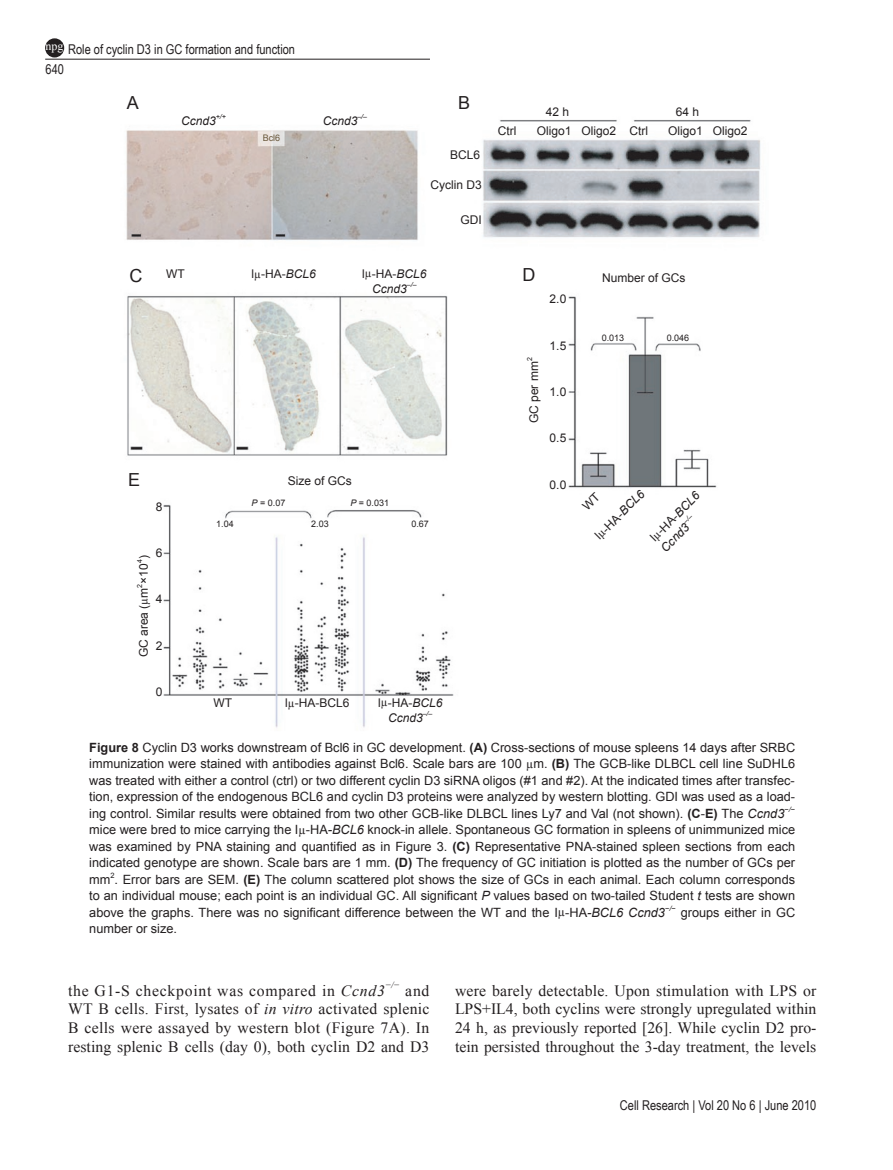
<style>
.page{position:relative;width:893px;height:1170px;background:#fff}
.page>*{position:absolute;margin:0;border:0;box-sizing:border-box;transform-origin:0 0}
.t1{font:18px "Arial MT2";color:#231f20}
.t2{font:15.75px/18.8px "Times New Roman PSMT2";letter-spacing:.005em;color:#231f20;text-align:justify}
.t3{font:15.75px "Times New Roman PSMT2";letter-spacing:.045em;color:#231f20}
.t4{font:13.5px "Arial Narrow";color:#231f20}
.t5{font:12.75px/16.5px "Arial MT2";color:#231f20}
.t6{font:12.75px/16.5px "Arial";color:#231f20}
.t7{font:12px "Arial MT2";color:#231f20}
.t8{font:italic 12px "Arial";color:#231f20}
.t9{font:12px "Times New Roman PSMT2";color:#fff}
.t10{font:9.15px "Times New Roman";color:#231f20}
.t11{font:9px "Arial MT2";color:#231f20}
.t12{font:9px "Arial MT2";color:#67563a}
.t13{font:7.5px "Arial";color:#231f20}
.t14{font:7.5px "Arial MT2";color:#231f20}
.t15{font:italic 7.05px "Arial";color:#231f20}
.t16{font:7.05px "Arial MT2";color:#231f20}
.s1{font-family:"Times New Roman PSMT2"}
.s2{font-family:"Arial";font-style:italic}
.s3{font-family:"Arial";font-weight:700}
.s4{font-weight:700}
.s5{font-family:"Arial MT2"}
.s6{font-style:italic}
.s7{font-family:"Times New Roman PS Italic MT2"}
</style>
<div class="page">
<hr style="left:45px;top:59px;width:385px;height:1px;background:#231f20">
<div style="left:46px;top:39px;width:17px;height:18px;background:#231f20;border-radius:50%"></div>
<div style="left:45px;top:38px;width:19px;height:19px;border:2px solid #231f20;border-radius:50%"></div>
<img style="left:126px;top:120px;width:635px;height:608px">
<svg style="left:581px;top:492px;width:20px;height:18px"></svg>
<svg style="left:685px;top:515px;width:7px;height:8px"></svg>
<p class="t4" style="left:68px;top:39px;width:229px">Role of cyclin D3 in GC formation and function</p>
<p class="t9" style="left:46px;top:38px;width:19px">npg</p>
<p class="t4" style="left:46px;top:59px;width:20px">640</p>
<h1 class="t1" style="left:127px;top:91px;width:14px">A</h1>
<h1 class="t1" style="left:458px;top:91px;width:14px">B</h1>
<p class="t8" style="left:181px;top:113px;width:36px">Ccnd3</p>
<p class="t15" style="left:216px;top:112px;width:12px">+/+</p>
<p class="t8" style="left:323px;top:113px;width:36px">Ccnd3</p>
<p class="t15" style="left:357px;top:112px;width:11px">–/–</p>
<p class="t12" style="left:263px;top:132px;width:19px">Bcl6</p>
<p class="t7" style="left:450px;top:146px;width:32px">BCL6</p>
<p class="t7" style="left:430px;top:177px;width:53px">Cyclin D3</p>
<p class="t7" style="left:460px;top:212px;width:23px">GDI</p>
<p class="t7" style="left:546px;top:104px;width:25px">42 h</p>
<p class="t7" style="left:676px;top:104px;width:25px">64 h</p>
<p class="t7" style="left:498px;top:123px;width:20px">Ctrl</p>
<p class="t7" style="left:537px;top:123px;width:113px">Oligo1 Oligo2 Ctrl</p>
<p class="t7" style="left:668px;top:123px;width:81px">Oligo1 Oligo2</p>
<h1 class="t1" style="left:130px;top:264px;width:14px">C</h1>
<h1 class="t1" style="left:523px;top:263px;width:14px">D</h1>
<p class="t7" style="left:362px;top:265px;width:66px">l<span class="s1">µ</span>-HA-<span class="s2">BCL6</span></p>
<p class="t8" style="left:372px;top:281px;width:36px">Ccnd3</p>
<p class="t15" style="left:407px;top:280px;width:11px">–/–</p>
<p class="t7" style="left:166px;top:266px;width:20px">WT</p>
<p class="t7" style="left:251px;top:266px;width:66px">l<span class="s1">µ</span>-HA-<span class="s2">BCL6</span></p>
<h1 class="t1" style="left:128px;top:468px;width:14px">E</h1>
<p class="t7" style="left:156px;top:498px;width:8px">8</p>
<p class="t7" style="left:156px;top:545px;width:8px">6</p>
<p class="t7" style="left:156px;top:591px;width:8px">4</p>
<p class="t7" style="left:156px;top:637px;width:8px">2</p>
<p class="t7" style="left:156px;top:684px;width:8px">0</p>
<p class="t7" style="left:136px;top:657px;width:103px;rotate:-90deg">GC area (<span class="s1">µ</span>m ×10 )</p>
<p class="t16" style="left:135px;top:563px;width:5px;rotate:-90deg">4</p>
<p class="t16" style="left:135px;top:587px;width:5px;rotate:-90deg">2</p>
<p class="t7" style="left:288px;top:473px;width:66px">Size of GCs</p>
<p class="t11" style="left:252px;top:497px;width:35px"><span class="s2">P</span> = 0.07</p>
<p class="t11" style="left:350px;top:497px;width:40px"><span class="s2">P</span> = 0.031</p>
<p class="t11" style="left:216px;top:518px;width:19px">1.04</p>
<p class="t11" style="left:311px;top:518px;width:19px">2.03</p>
<p class="t11" style="left:411px;top:518px;width:19px">0.67</p>
<p class="t7" style="left:213px;top:695px;width:20px">WT</p>
<p class="t7" style="left:285px;top:695px;width:66px">l<span class="s1">µ</span>-HA-BCL6</p>
<p class="t7" style="left:378px;top:694px;width:66px">l<span class="s1">µ</span>-HA-<span class="s2">BCL6</span></p>
<p class="t8" style="left:388px;top:709px;width:36px">Ccnd3</p>
<p class="t15" style="left:423px;top:708px;width:11px">–/–</p>
<p class="t16" style="left:525px;top:361px;width:5px;rotate:-90deg">2</p>
<p class="t7" style="left:526px;top:423px;width:64px;rotate:-90deg">GC per mm</p>
<p class="t7" style="left:550px;top:291px;width:18px">2.0</p>
<p class="t7" style="left:550px;top:337px;width:18px">1.5</p>
<p class="t7" style="left:550px;top:384px;width:18px">1.0</p>
<p class="t7" style="left:550px;top:430px;width:18px">0.5</p>
<p class="t7" style="left:550px;top:476px;width:18px">0.0</p>
<p class="t7" style="left:602px;top:270px;width:85px">Number of GCs</p>
<p class="t11" style="left:602px;top:332px;width:24px">0.013</p>
<p class="t11" style="left:667px;top:332px;width:24px">0.046</p>
<p class="t7" style="left:591px;top:531px;width:66px;rotate:-45deg">l<span class="s1">µ</span>-HA-<span class="s2">BCL6</span></p>
<p class="t7" style="left:647px;top:533px;width:66px;rotate:-45deg">l<span class="s1">µ</span>-HA-<span class="s2">BCL6</span></p>
<p class="t8" style="left:657px;top:544px;width:36px;rotate:-45deg">Ccnd3</p>
<p class="t5" style="left:89px;top:739px;width:707px"><span class="s3">Figure 8</span> Cyclin D3 works downstream of Bcl6 in GC development. <span class="s3">(A)</span> Cross-sections of mouse spleens 14 days after SRBC immunization were stained with antibodies against Bcl6. Scale bars are 100 <span class="s1">µ</span>m. <span class="s3">(B)</span> The GCB-like DLBCL cell line SuDHL6 was treated with either a control (ctrl) or two different cyclin D3 siRNA oligos (#1 and #2). At the indicated times after transfec&shy;tion, expression of the endogenous BCL6 and cyclin D3 proteins were analyzed by western blotting. GDI was used as a load&shy;ing control. Similar results were obtained from two other GCB-like DLBCL lines Ly7 and Val (not shown). <span class="s3">(C</span>-<span class="s3">E)</span> The <span class="s2">Ccnd3 </span>mice were bred to mice carrying the I<span class="s1">µ</span>-HA<span class="s2">-BCL6</span> knock-in allele. Spontaneous GC formation in spleens of unimmunized mice</p>
<p class="t6" style="left:89px;top:838px;width:707px">was examined by PNA staining and quantified as in Figure 3. <span class="s4">(C)</span> <span class="s5">Representative PNA-stained spleen sections from each</span></p>
<p class="t5" style="left:89px;top:854px;width:707px">indicated genotype are shown. Scale bars are 1 mm. <span class="s3">(D)</span> The frequency of GC initiation is plotted as the number of GCs per mm . Error bars are SEM. <span class="s3">(E)</span> The column scattered plot shows the size of GCs in each animal. Each column corresponds</p>
<p class="t14" style="left:110px;top:870px;width:6px">2</p>
<p class="t6" style="left:89px;top:887px;width:707px">to an individual mouse; each point is an individual GC. All significant <span class="s6">P</span> <span class="s5">values based on two-tailed Student</span> <span class="s6">t</span> <span class="s5">tests are shown </span>above the graphs. There was no significant difference between the WT and the I<span class="s1">µ</span><span class="s5">-HA</span><span class="s6">-BCL6 Ccnd3</span></p>
<p class="t13" style="left:665px;top:903px;width:12px">−<span class="s6">/</span>−</p>
<p class="t5" style="left:681px;top:904px;width:116px">groups either in GC</p>
<p class="t5" style="left:89px;top:920px;width:89px">number or size.</p>
<p class="t3" style="left:68px;top:979px;width:318px">the G1-S checkpoint was compared in <span class="s7">Ccnd3</span></p>
<p class="t10" style="left:386px;top:978px;width:15px">−<span class="s7">/</span>−</p>
<p class="t2" style="left:68px;top:980px;width:363px;text-indent:337px">and WT B cells. First, lysates of <span class="s7">in vitro</span> activated splenic B cells were assayed by western blot (Figure 7A). In resting splenic B cells (day 0), both cyclin D2 and D3</p>
<p class="t2" style="left:455px;top:980px;width:363px">were barely detectable. Upon stimulation with LPS or LPS+IL4, both cyclins were strongly upregulated within 24 h, as previously reported [26]. While cyclin D2 pro&shy;tein persisted throughout the 3-day treatment, the levels</p>
<p class="t4" style="left:620px;top:1094px;width:198px">Cell Research | Vol 20 No 6 | June 2010</p>
</div>
